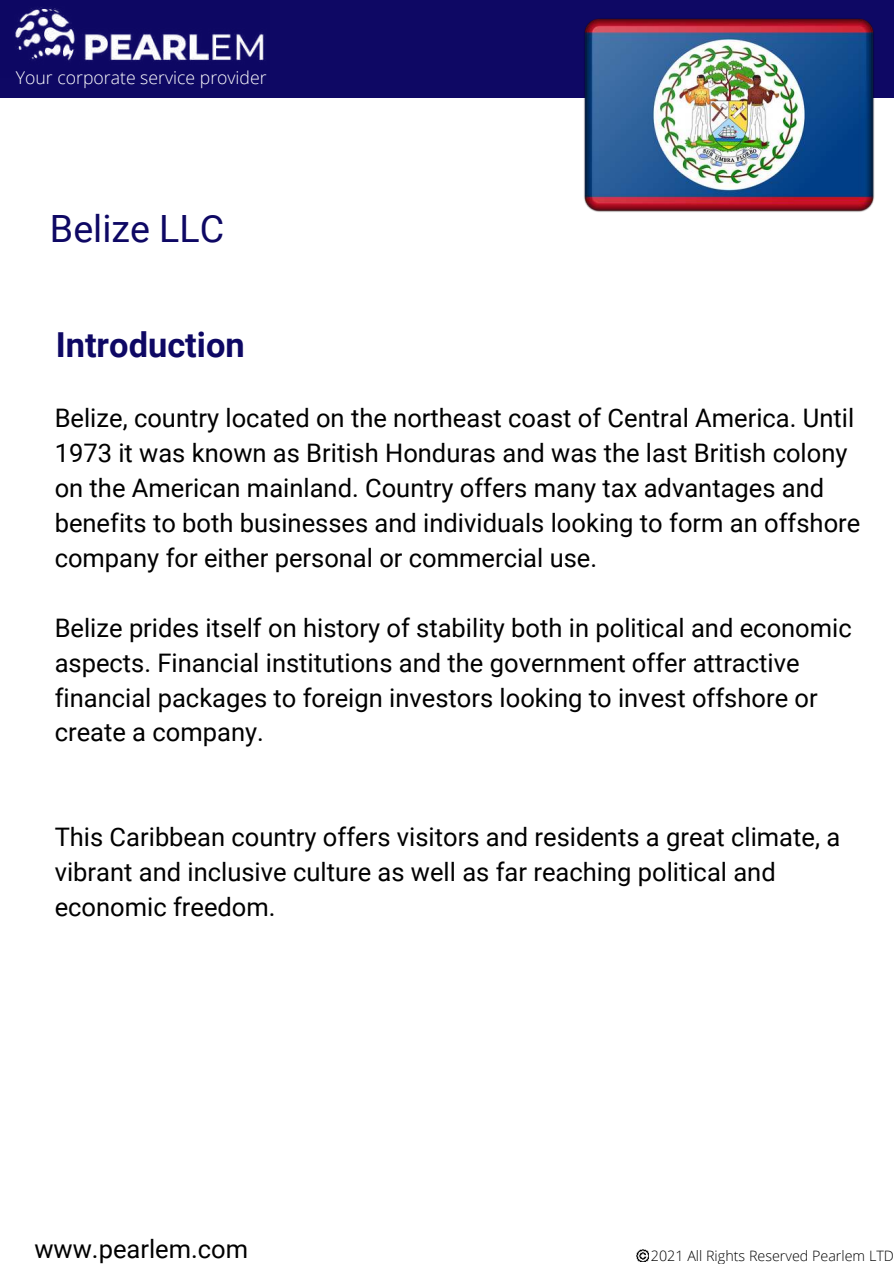
<style>
.page{position:relative;width:894px;height:1264px;background:#fff}
.page>*{position:absolute;margin:0;border:0;box-sizing:border-box;transform-origin:0 0}
.t1{font:37.5px "Roboto";color:#0e0864}
.t2{font:700 34.35px "Roboto";color:#0e0864}
.t3{font:25.5px/35px "Roboto";color:#000}
.t4{font:300 17.7px "Open Sans";color:#fff}
.t5{font:300 14.25px "Open Sans";color:#000}
</style>
<div class="page">
<div style="left:0;top:0;width:893px;height:97px;background:#0e0864"></div>
<img style="left:15px;top:7px;width:249px;height:54px">
<svg style="left:636px;top:1249px;width:12px;height:12px"></svg>
<img style="left:568px;top:18px;width:325px;height:194px">
<p class="t4" style="left:16px;top:66px;width:252px">Your corporate service provider</p>
<h1 class="t1" style="left:50px;top:203px;width:176px">Belize LLC</h1>
<h2 class="t2" style="left:56px;top:320px;width:190px">Introduction</h2>
<p class="t3" style="left:55px;top:399px;width:807px">Belize, country located on the northeast coast of Central America. Until 1973 it was known as British Honduras and was the last British colony on the American mainland. Country offers many tax advantages and benefits to both businesses and individuals looking to form an offshore company for either personal or commercial use.</p>
<p class="t3" style="left:55px;top:609px;width:798px">Belize prides itself on history of stability both in political and economic aspects. Financial institutions and the government offer attractive financial packages to foreign investors looking to invest offshore or create a company.</p>
<p class="t3" style="left:55px;top:818px;width:786px">This Caribbean country offers visitors and residents a great climate, a vibrant and inclusive culture as well as far reaching political and economic freedom.</p>
<p class="t3" style="left:34px;top:1230px;width:215px">www.pearlem.com</p>
<p class="t5" style="left:650px;top:1246px;width:244px">2021 All Rights Reserved Pearlem LTD</p>
</div>
